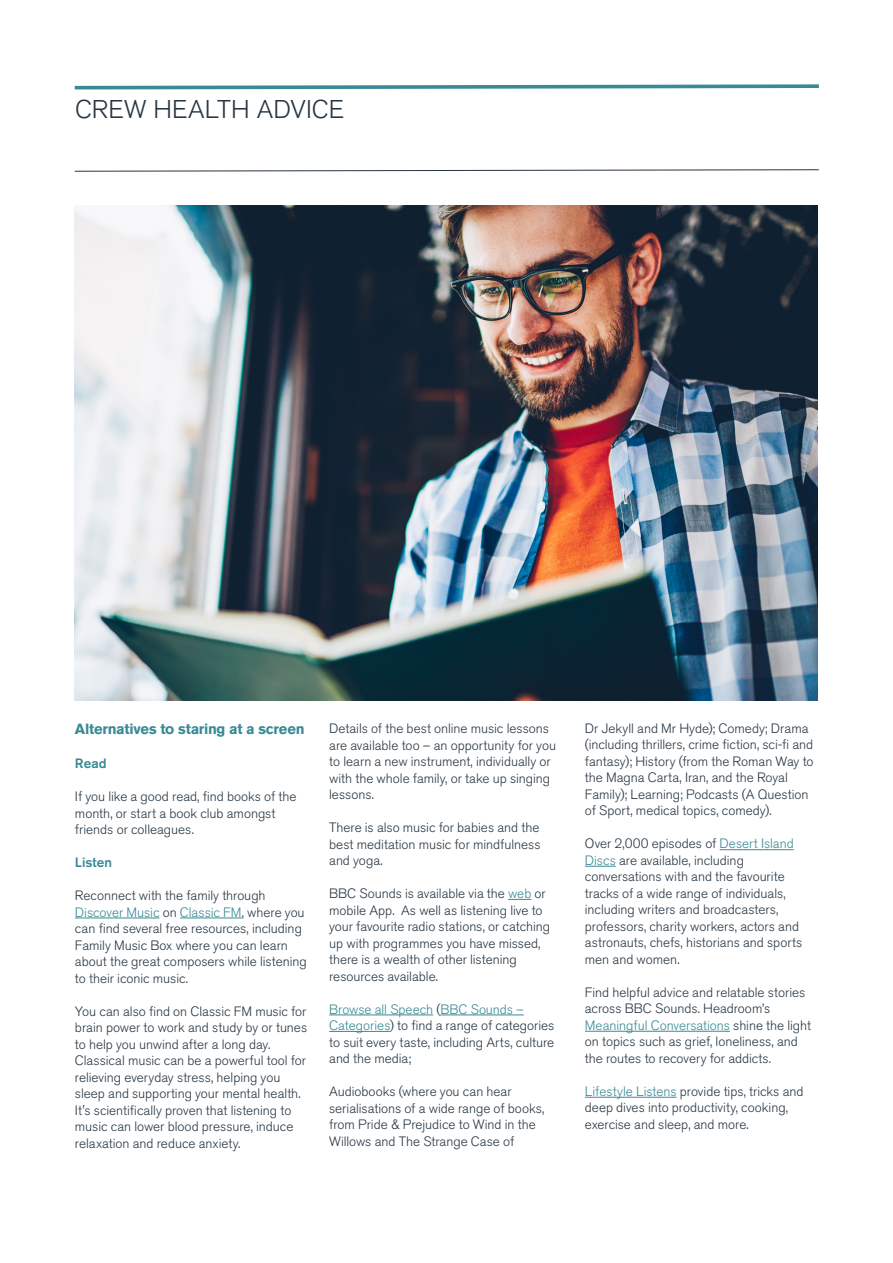
<style>
.page{position:relative;width:893px;height:1263px;background:#fff}
.page>*{position:absolute;margin:0;border:0;box-sizing:border-box;transform-origin:0 0}
.t1{font:300 25.5px "Akzidenz Grotesk BE";letter-spacing:.005em;color:#273643}
.t2{font:700 14.7px "Akzidenz Grotesk BE";letter-spacing:-.02em;color:#398a94}
.t3{font:300 13.5px/16.5px "Akzidenz Grotesk BE";color:#283743}
.t4{font:500 13.5px "Akzidenz Grotesk BE";color:#398a94}
.s1{color:#398a94}
</style>
<div class="page">
<svg style="left:74px;top:84px;width:745px;height:6px"></svg>
<svg style="left:74px;top:169px;width:745px;height:3px"></svg>
<hr style="left:75px;top:918px;width:84px;height:1px;background:#398a94">
<hr style="left:180px;top:918px;width:62px;height:1px;background:#398a94">
<svg style="left:508px;top:899px;width:23px;height:1px"></svg>
<hr style="left:329px;top:1014px;width:104px;height:1px;background:#398a94">
<hr style="left:440px;top:1014px;width:84px;height:1px;background:#398a94">
<hr style="left:329px;top:1031px;width:61px;height:1px;background:#398a94">
<hr style="left:720px;top:849px;width:74px;height:1px;background:#398a94">
<hr style="left:585px;top:866px;width:31px;height:1px;background:#398a94">
<hr style="left:585px;top:1031px;width:145px;height:1px;background:#398a94">
<hr style="left:585px;top:1097px;width:91px;height:1px;background:#398a94">
<img style="left:75px;top:206px;width:742px;height:494px">
<h1 class="t1" style="left:75px;top:95px;width:271px">CREW HEALTH ADVICE</h1>
<p class="t2" style="left:75px;top:720px;width:231px">Alternatives to staring at a screen</p>
<p class="t4" style="left:75px;top:755px;width:33px">Read</p>
<p class="t3" style="left:75px;top:788px;width:223px">If you like a good read, find books of the month, or start a book club amongst friends or colleagues.</p>
<p class="t4" style="left:75px;top:854px;width:38px">Listen</p>
<p class="t3" style="left:75px;top:887px;width:233px">Reconnect with the family through <span class="s1">Discover Music</span> on <span class="s1">Classic FM</span>, where you can find several free resources, including Family Music Box where you can learn about the great composers while listening to their iconic music.</p>
<p class="t3" style="left:75px;top:1003px;width:234px">You can also find on Classic FM music for brain power to work and study by or tunes to help you unwind after a long day.<br>Classical music can be a powerful tool for relieving everyday stress, helping you sleep and supporting your mental health.<br>It's scientifically proven that listening to music can lower blood pressure, induce relaxation and reduce anxiety.</p>
<p class="t3" style="left:329px;top:720px;width:228px">Details of the best online music lessons are available too – an opportunity for you to learn a new instrument, individually or with the whole family, or take up singing lessons.</p>
<p class="t3" style="left:329px;top:819px;width:213px;text-align:justify">There is also music for babies and the best meditation music for mindfulness and yoga.</p>
<p class="t3" style="left:329px;top:885px;width:223px">BBC Sounds is available via the <span class="s1">web</span> or mobile App. As well as listening live to your favourite radio stations, or catching up with programmes you have missed, there is a wealth of other listening resources available.</p>
<p class="t3" style="left:329px;top:1001px;width:227px"><span class="s1">Browse all Speech</span> (<span class="s1">BBC Sounds –<br>Categories</span>) to find a range of categories to suit every taste, including Arts, culture and the media;</p>
<p class="t3" style="left:329px;top:1083px;width:217px">Audiobooks (where you can hear serialisations of a wide range of books, from Pride &amp; Prejudice to Wind in the Willows and The Strange Case of</p>
<p class="t3" style="left:585px;top:720px;width:230px">Dr Jekyll and Mr Hyde); Comedy; Drama (including thrillers, crime fiction, sci-fi and fantasy); History (from the Roman Way to the Magna Carta, Iran, and the Royal Family); Learning; Podcasts (A Question of Sport, medical topics, comedy).</p>
<p class="t3" style="left:585px;top:836px;width:219px">Over 2,000 episodes of <span class="s1">Desert Island Discs</span> are available, including conversations with and the favourite tracks of a wide range of individuals, including writers and broadcasters, professors, charity workers, actors and astronauts, chefs, historians and sports men and women.</p>
<p class="t3" style="left:585px;top:984px;width:228px">Find helpful advice and relatable stories across BBC Sounds. Headroom’s <span class="s1">Meaningful Conversations</span> shine the light on topics such as grief, loneliness, and the routes to recovery for addicts.</p>
<p class="t3" style="left:585px;top:1083px;width:220px"><span class="s1">Lifestyle Listens</span> provide tips, tricks and deep dives into productivity, cooking, exercise and sleep, and more.</p>
</div>
